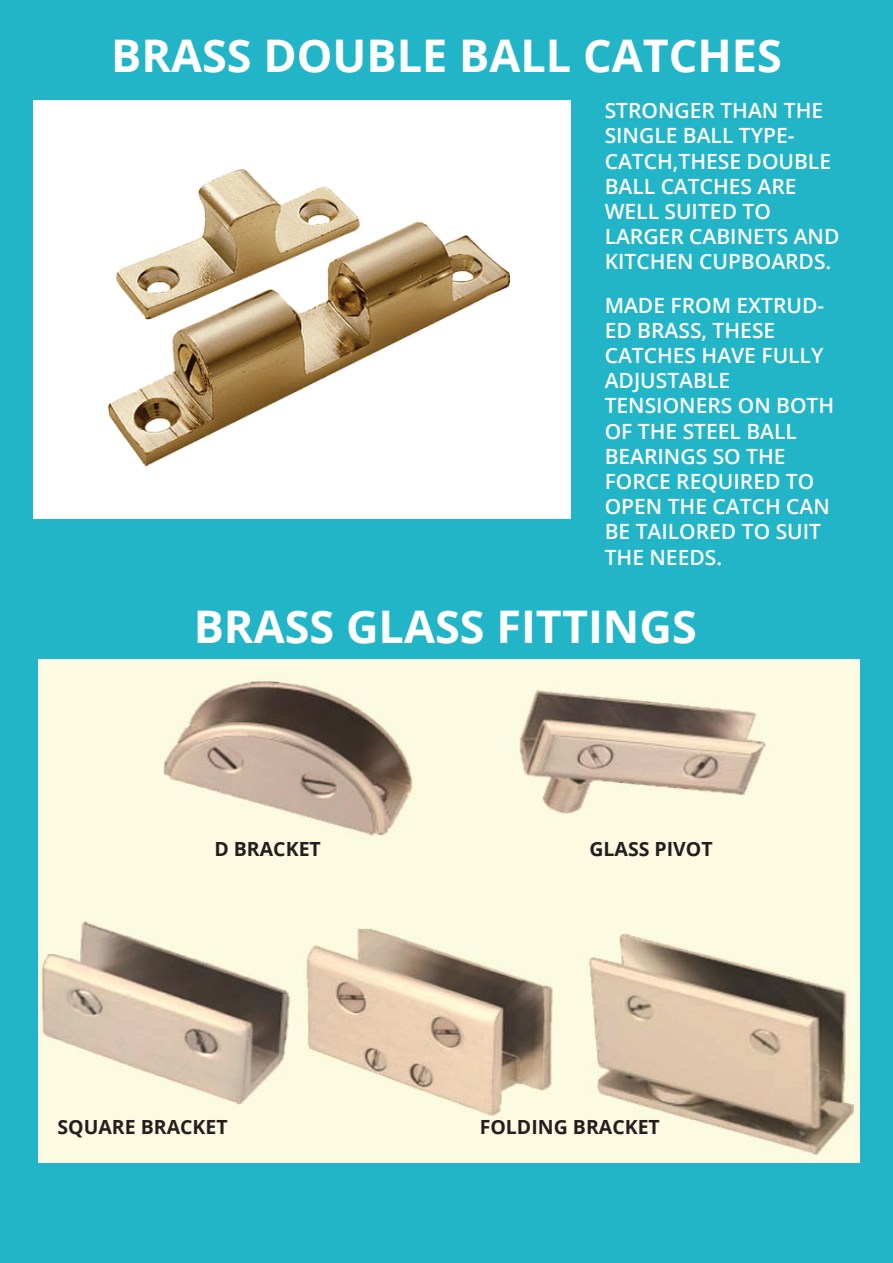
<style>
.page{position:relative;width:893px;height:1263px;background:#22b5c7}
.page>*{position:absolute;margin:0;border:0;box-sizing:border-box;transform-origin:0 0}
.t1{font:700 45px "Open Sans";color:#fff}
.t2{font:600 21px/25.2px "Open Sans";color:#fff}
.t3{font:700 19.5px "Open Sans";color:#231f20}
</style>
<div class="page">
<div style="left:34px;top:100px;width:537px;height:419px;background:#fff"></div>
<img style="left:109px;top:169px;width:401px;height:297px">
<img style="left:38px;top:659px;width:821px;height:504px">
<h1 class="t1" style="left:111px;top:24px;width:672px">BRASS DOUBLE BALL CATCHES</h1>
<p class="t2" style="left:605px;top:97px;width:236px">STRONGER THAN THE<br>SINGLE BALL TYPE-<br>CATCH,THESE DOUBLE<br>BALL CATCHES ARE<br>WELL SUITED TO<br>LARGER CABINETS AND<br>KITCHEN CUPBOARDS.</p>
<p class="t2" style="left:605px;top:292px;width:231px">MADE FROM EXTRUD-<br>ED BRASS, THESE<br>CATCHES HAVE FULLY<br>ADJUSTABLE<br>TENSIONERS ON BOTH<br>OF THE STEEL BALL<br>BEARINGS SO THE<br>FORCE REQUIRED TO<br>OPEN THE CATCH CAN<br>BE TAILORED TO SUIT<br>THE NEEDS.</p>
<h1 class="t1" style="left:194px;top:594px;width:505px">BRASS GLASS FITTINGS</h1>
<p class="t3" style="left:214px;top:835px;width:108px">D BRACKET</p>
<p class="t3" style="left:589px;top:835px;width:125px">GLASS PIVOT</p>
<p class="t3" style="left:57px;top:1113px;width:172px">SQUARE BRACKET</p>
<p class="t3" style="left:480px;top:1113px;width:182px">FOLDING BRACKET</p>
</div>
